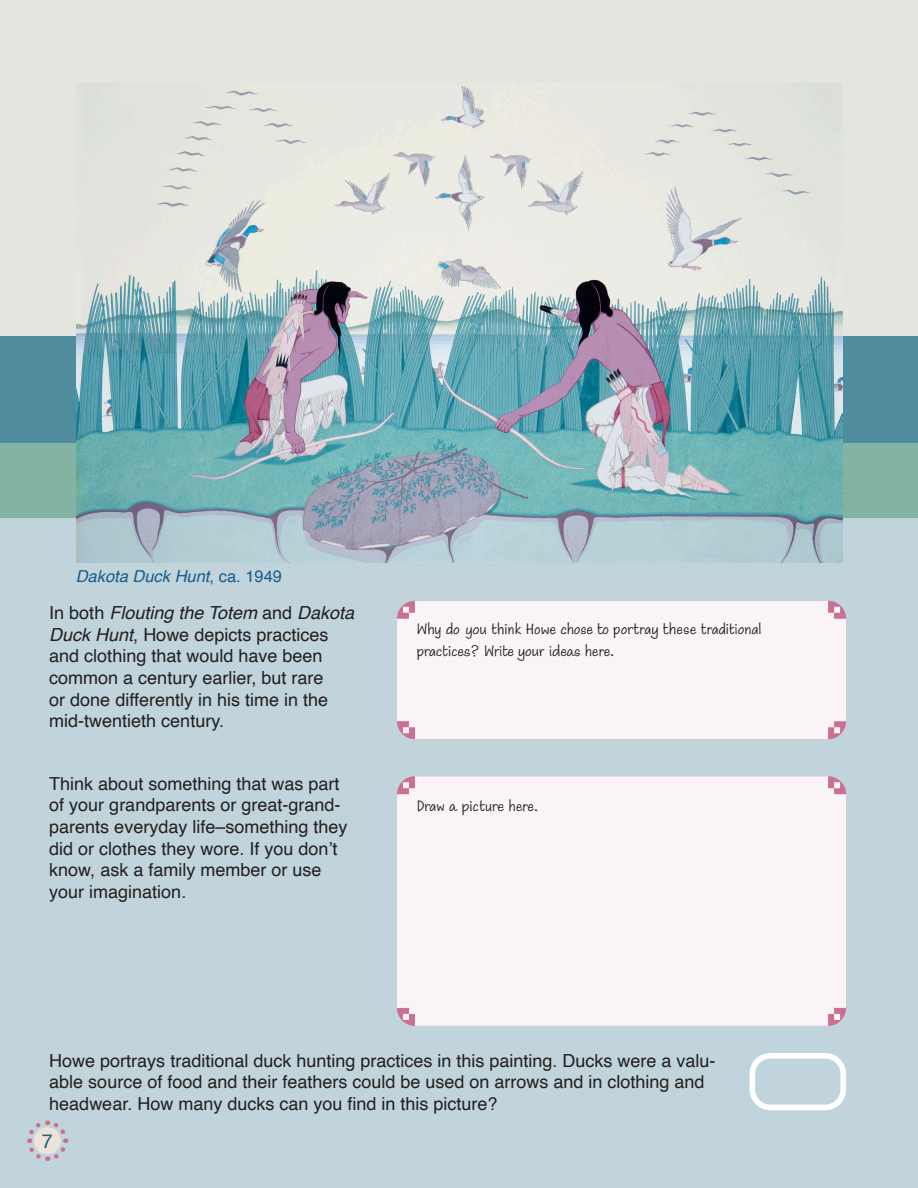
<style>
.page{position:relative;width:918px;height:1188px;background:#fff}
.page>*{position:absolute;margin:0;border:0;box-sizing:border-box;transform-origin:0 0}
.t1{font:19.5px "Helvetica";color:#195c89}
.t2{font:18px/21.6px "Helvetica";color:#231f20}
.t3{font:18px "Maku";color:#231f20}
.t4{font:italic 16.5px "Helvetica";color:#195c89}
.s1{font-style:normal}
.s2{font-style:italic}
</style>
<div class="page">
<div style="left:0;top:443px;width:918px;height:75px;background:#83b3a3"></div>
<div style="left:0;top:335px;width:918px;height:108px;background:#4e8c9e"></div>
<div style="left:0;top:0;width:918px;height:335px;background:#e3e5df"></div>
<div style="left:0;top:518px;width:918px;height:670px;background:#c1d4db"></div>
<div style="left:397px;top:776px;width:449px;height:250px;background:#fbf4f7"></div>
<div style="left:397px;top:601px;width:449px;height:138px;background:#fbf4f7"></div>
<div style="left:750px;top:1053px;width:96px;height:57px;border:6px solid #fff;border-radius:18px"></div>
<svg style="left:27px;top:1120px;width:42px;height:41px"></svg>
<img style="left:77px;top:84px;width:765px;height:479px">
<p class="t4" style="left:76px;top:563px;width:208px">Dakota Duck Hunt<span class="s1">, ca. 1949</span></p>
<p class="t2" style="left:49px;top:603px;width:306px">In both <span class="s2">Flouting the Totem</span> and <span class="s2">Dakota Duck Hunt</span>, Howe depicts practices and clothing that would have been common a century earlier, but rare<br>or done differently in his time in the mid-twentieth century.</p>
<p class="t2" style="left:49px;top:773px;width:300px">Think about something that was part of your grandparents or great-grand&shy;parents everyday life–something they did or clothes they wore. If you don’t know, ask a family member or use your imagination.</p>
<p class="t3" style="left:417px;top:618px;width:346px">Why do you think Howe chose to portray these traditional</p>
<p class="t3" style="left:417px;top:639px;width:200px">practices? Write your ideas here.</p>
<p class="t3" style="left:417px;top:794px;width:124px">Draw a picture here.</p>
<p class="t2" style="left:49px;top:1050px;width:668px">Howe portrays traditional duck hunting practices in this painting. Ducks were a valu&shy;able source of food and their feathers could be used on arrows and in clothing and headwear. How many ducks can you find in this picture?</p>
<p class="t1" style="left:42px;top:1126px;width:12px">7</p>
</div>
